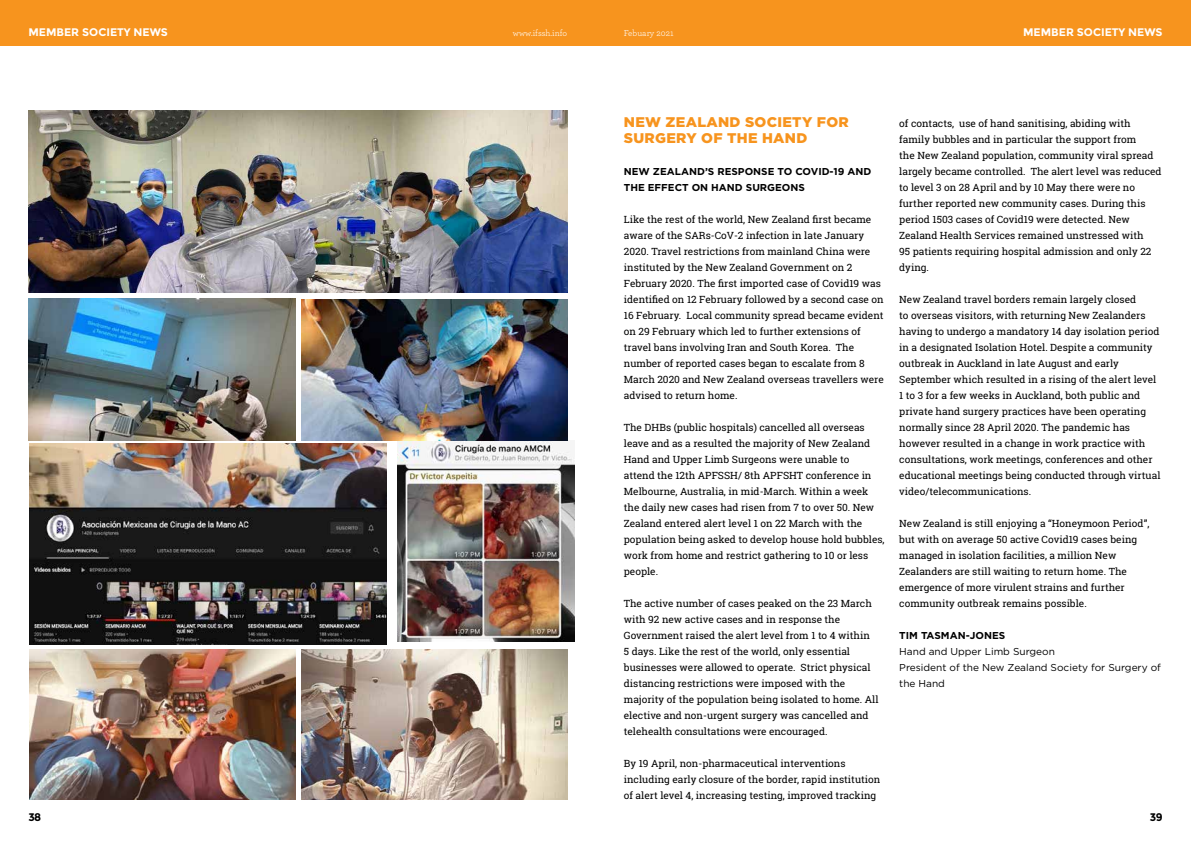
<style>
.page{position:relative;width:1191px;height:842px;background:#fff}
.page>*{position:absolute;margin:0;border:0;box-sizing:border-box;transform-origin:0 0}
.t1{font:900 14px/16px "Gotham";letter-spacing:.02em;color:#f7941e}
.t2{font:700 11px "Montserrat";color:#fff}
.t3{font:700 11px "Montserrat";color:#000}
.t4{font:10px/16px "Roboto Slab";color:#000}
.t5{font:10px/16px "Gotham";color:#000}
.t6{font:700 10px/16px "Gotham";color:#000}
.t7{font:9px "Archer Pro";color:#fff}
</style>
<div class="page">
<div style="left:0;top:0;width:595px;height:45px;background:#f7941e"></div>
<img style="left:301px;top:649px;width:267px;height:150px">
<img style="left:29px;top:649px;width:266px;height:150px">
<img style="left:29px;top:444px;width:358px;height:201px">
<img style="left:397px;top:440px;width:177px;height:201px">
<img style="left:28px;top:110px;width:539px;height:182px">
<img style="left:28px;top:298px;width:267px;height:142px">
<img style="left:301px;top:299px;width:267px;height:141px">
<div style="left:595px;top:0;width:596px;height:45px;background:#f7941e"></div>
<p class="t2" style="left:28px;top:26px;width:141px">MEMBER SOCIETY NEWS</p>
<p class="t7" style="left:513px;top:26px;width:56px">www.ifssh.info</p>
<p class="t7" style="left:624px;top:26px;width:51px">Febuary 2021</p>
<p class="t2" style="left:1023px;top:26px;width:141px">MEMBER SOCIETY NEWS</p>
<h1 class="t1" style="left:624px;top:114px;width:226px">NEW ZEALAND SOCIETY FOR<br>SURGERY OF THE HAND</h1>
<p class="t6" style="left:624px;top:164px;width:249px">NEW ZEALAND’S RESPONSE TO COVID-19 AND<br>THE EFFECT ON HAND SURGEONS</p>
<p class="t4" style="left:624px;top:211px;width:261px">Like the rest of the world, New Zealand first became aware of the SARs-CoV-2 infection in late January 2020. Travel restrictions from mainland China were instituted by the New Zealand Government on 2<br>February 2020. The first imported case of Covid19 was identified on 12 February followed by a second case on 16 February. Local community spread became evident on 29 February which led to further extensions of travel bans involving Iran and South Korea. The number of reported cases began to escalate from 8<br>March 2020 and New Zealand overseas travellers were advised to return home.</p>
<p class="t4" style="left:624px;top:419px;width:262px">The DHBs (public hospitals) cancelled all overseas leave and as a resulted the majority of New Zealand Hand and Upper Limb Surgeons were unable to<br>attend the 12th APFSSH/ 8th APFSHT conference in Melbourne, Australia, in mid-March. Within a week the daily new cases had risen from 7 to over 50. New Zealand entered alert level 1 on 22 March with the population being asked to develop house hold bubbles, work from home and restrict gathering to 10 or less people.</p>
<p class="t4" style="left:624px;top:595px;width:256px">The active number of cases peaked on the 23 March with 92 new active cases and in response the Government raised the alert level from 1 to 4 within<br>5 days. Like the rest of the world, only essential businesses were allowed to operate. Strict physical distancing restrictions were imposed with the majority of the population being isolated to home. All elective and non-urgent surgery was cancelled and telehealth consultations were encouraged.</p>
<p class="t4" style="left:624px;top:755px;width:258px">By 19 April, non-pharmaceutical interventions including early closure of the border, rapid institution of alert level 4, increasing testing, improved tracking</p>
<p class="t4" style="left:899px;top:115px;width:264px">of contacts, use of hand sanitising, abiding with family bubbles and in particular the support from<br>the New Zealand population, community viral spread largely became controlled. The alert level was reduced to level 3 on 28 April and by 10 May there were no further reported new community cases. During this period 1503 cases of Covid19 were detected. New Zealand Health Services remained unstressed with<br>95 patients requiring hospital admission and only 22 dying.</p>
<p class="t4" style="left:899px;top:291px;width:263px">New Zealand travel borders remain largely closed<br>to overseas visitors, with returning New Zealanders having to undergo a mandatory 14 day isolation period in a designated Isolation Hotel. Despite a community outbreak in Auckland in late August and early September which resulted in a rising of the alert level 1 to 3 for a few weeks in Auckland, both public and private hand surgery practices have been operating normally since 28 April 2020. The pandemic has however resulted in a change in work practice with consultations, work meetings, conferences and other educational meetings being conducted through virtual video/telecommunications.</p>
<p class="t4" style="left:899px;top:515px;width:252px">New Zealand is still enjoying a “Honeymoon Period”, but with on average 50 active Covid19 cases being managed in isolation facilities, a million New Zealanders are still waiting to return home. The emergence of more virulent strains and further community outbreak remains possible.</p>
<p class="t6" style="left:899px;top:628px;width:108px">TIM TASMAN-JONES</p>
<p class="t5" style="left:899px;top:643px;width:263px">Hand and Upper Limb Surgeon<br>President of the New Zealand Society for Surgery of the Hand</p>
<p class="t3" style="left:28px;top:811px;width:14px">38</p>
<p class="t3" style="left:1150px;top:811px;width:14px">39</p>
</div>
